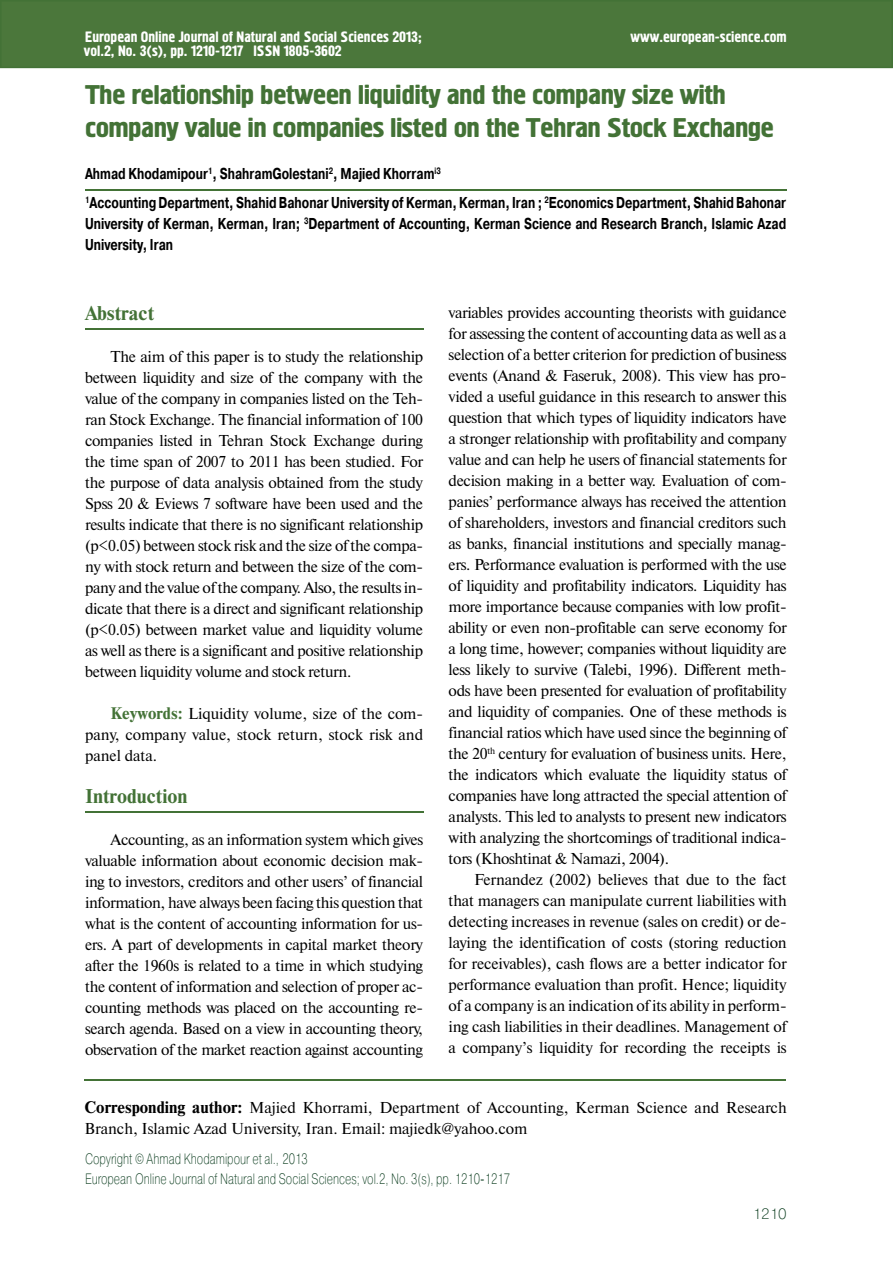
<style>
.page{position:relative;width:893px;height:1263px;background:#fff}
.page>*{position:absolute;margin:0;border:0;box-sizing:border-box;transform-origin:0 0}
.t1{font:27px/32.4px "Hermes C";letter-spacing:-.02em;color:#437236;scale:1.11 1}
.t2{font:700 18.75px "Newton C";color:#437236}
.t3{font:15.75px/21px "Newton C";letter-spacing:-.01em;color:#000;text-align:justify}
.t4{font:700 15.75px/29.5px "Pragmatica C";color:#000;scale:.75 1}
.t5{font:15px/14px "Hermes C";color:#fff}
.t6{font:15px "Pragmatica Light C";color:#0d3e20;scale:.75 1}
.t7{font:15px "Pragmatica Light C";color:#0d3e20}
.s1{font-weight:700;color:#437236}
.s2{font-weight:700}
</style>
<div class="page">
<div style="left:0;top:0;width:893px;height:68px;background:#4b773b"></div>
<hr style="left:85px;top:1080px;width:701px;height:1px;background:#437236">
<hr style="left:85px;top:190px;width:701px;height:1px;background:#437236">
<hr style="left:85px;top:328px;width:338px;height:2px;background:#437236">
<hr style="left:85px;top:811px;width:338px;height:2px;background:#437236">
<p class="t5" style="left:253px;top:30px;width:170px;text-indent:-168px">European Online Journal of Natural and Social Sciences 2013;<br>ISSN 1805-3602</p>
<p class="t5" style="left:630px;top:31px;width:158px">www.european-science.com</p>
<p class="t5" style="left:84px;top:44px;width:161px">vol.2, No. 3(s), pp. 1210-1217</p>
<h1 class="t1" style="left:85px;top:80px;width:622px">The relationship between liquidity and the company size with company value in companies listed on the Tehran Stock Exchange</h1>
<p class="t4" style="left:85px;top:159px;width:936px">Ahmad Khodamipour<sup>1</sup>, ShahramGolestani<sup>2</sup>, Majied Khorram<sup>i3<br>1</sup>Accounting Department, Shahid Bahonar University of Kerman, Kerman, Iran ; <sup>2</sup>Economics Department, Shahid Bahonar</p>
<p class="t4" style="left:85px;top:214px;width:936px;line-height:21px">University of Kerman, Kerman, Iran; <sup>3</sup>Department of Accounting, Kerman Science and Research Branch, Islamic Azad<br>University, Iran</p>
<p class="t2" style="left:85px;top:302px;width:71px">Abstract</p>
<p class="t3" style="left:85px;top:346px;width:340px;text-indent:26px">The aim of this paper is to study the relationship between liquidity and size of the company with the value of the company in companies listed on the Teh&shy;ran Stock Exchange. The financial information of 100 companies listed in Tehran Stock Exchange during the time span of 2007 to 2011 has been studied. For the purpose of data analysis obtained from the study Spss 20 &amp; Eviews 7 software have been used and the results indicate that there is no significant relationship (p&lt;0.05) between stock risk and the size of the compa&shy;ny with stock return and between the size of the com&shy;pany and the value of the company. Also, the results in&shy;dicate that there is a direct and significant relationship (p&lt;0.05) between market value and liquidity volume as well as there is a significant and positive relationship between liquidity volume and stock return.</p>
<p class="t3" style="left:85px;top:703px;width:340px;text-indent:25px"><span class="s1">Keywords:</span> Liquidity volume, size of the com&shy;pany, company value, stock return, stock risk and panel data.</p>
<p class="t2" style="left:85px;top:785px;width:104px">Introduction</p>
<p class="t3" style="left:85px;top:829px;width:340px;text-indent:26px">Accounting, as an information system which gives valuable information about economic decision mak&shy;ing to investors, creditors and other users’ of financial information, have always been facing this question that what is the content of accounting information for us&shy;ers. A part of developments in capital market theory after the 1960s is related to a time in which studying the content of information and selection of proper ac&shy;counting methods was placed on the accounting re&shy;search agenda. Based on a view in accounting theory, observation of the market reaction against accounting</p>
<p class="t3" style="left:449px;top:302px;width:340px">variables provides accounting theorists with guidance for assessing the content of accounting data as well as a selection of a better criterion for prediction of business events (Anand &amp; Faseruk, 2008). This view has pro&shy;vided a useful guidance in this research to answer this question that which types of liquidity indicators have a stronger relationship with profitability and company value and can help he users of financial statements for decision making in a better way. Evaluation of com&shy;panies’ performance always has received the attention of shareholders, investors and financial creditors such as banks, financial institutions and specially manag&shy;ers. Performance evaluation is performed with the use of liquidity and profitability indicators. Liquidity has more importance because companies with low profit&shy;ability or even non-profitable can serve economy for a long time, however; companies without liquidity are less likely to survive (Talebi, 1996). Different meth&shy;ods have been presented for evaluation of profitability and liquidity of companies. One of these methods is financial ratios which have used since the beginning of the 20<sup>th</sup> century for evaluation of business units. Here, the indicators which evaluate the liquidity status of companies have long attracted the special attention of analysts. This led to analysts to present new indicators with analyzing the shortcomings of traditional indica&shy;tors (Khoshtinat &amp; Namazi, 2004).</p>
<p class="t3" style="left:449px;top:869px;width:340px;text-indent:26px">Fernandez (2002) believes that due to the fact that managers can manipulate current liabilities with detecting increases in revenue (sales on credit) or de&shy;laying the identification of costs (storing reduction for receivables), cash flows are a better indicator for performance evaluation than profit. Hence; liquidity of a company is an indication of its ability in perform&shy;ing cash liabilities in their deadlines. Management of a company’s liquidity for recording the receipts is</p>
<p class="t3" style="left:85px;top:1097px;width:704px"><span class="s2">Corresponding author:</span> Majied Khorrami, Department of Accounting, Kerman Science and Research<br>Branch, Islamic Azad University, Iran. Email: majiedk@yahoo.com</p>
<p class="t6" style="left:85px;top:1151px;width:299px">Copyright © Ahmad Khodamipour et al., 2013</p>
<p class="t6" style="left:85px;top:1170px;width:568px">European Online Journal of Natural and Social Sciences; vol.2, No. 3(s), pp. 1210-1217</p>
<p class="t7" style="left:753px;top:1205px;width:35px">1210</p>
</div>
